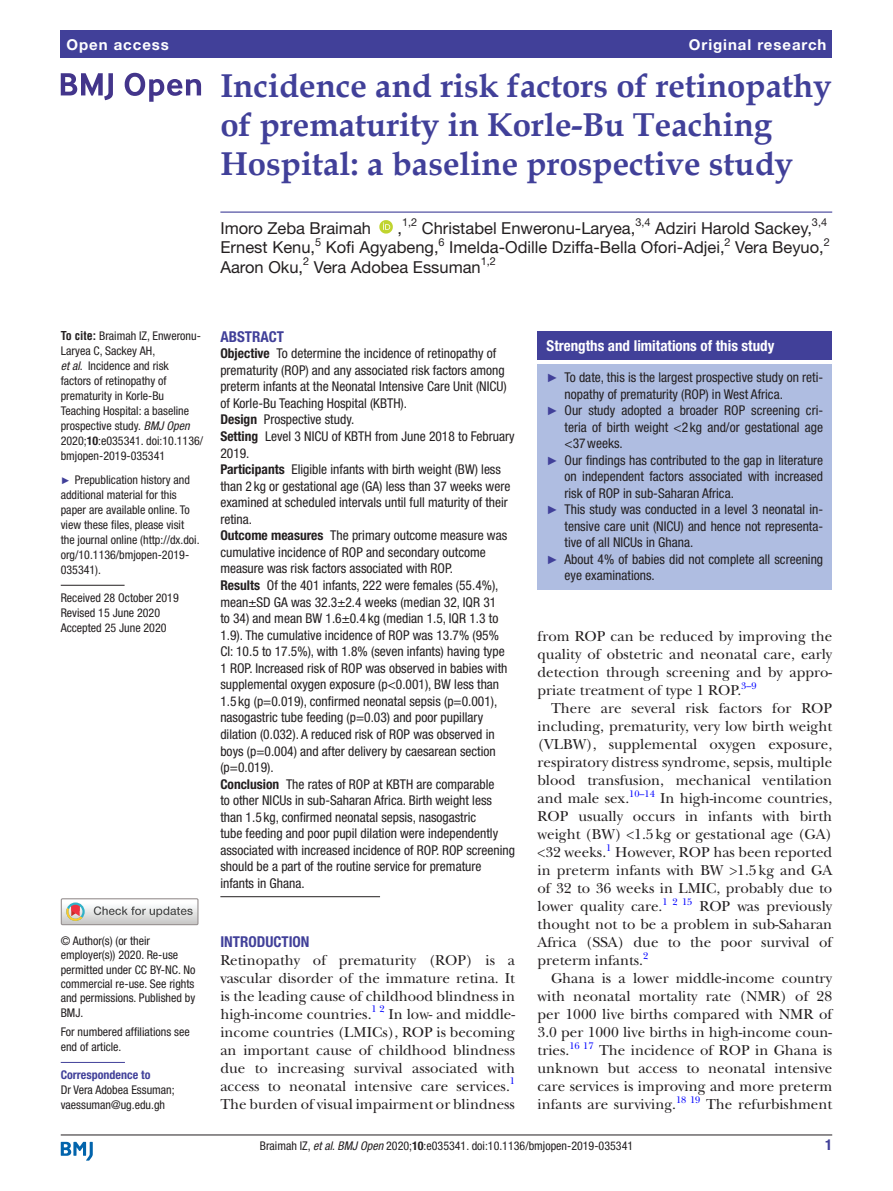
<style>
.page{position:relative;width:893px;height:1191px;background:#fff}
.page>*{position:absolute;margin:0;border:0;box-sizing:border-box;transform-origin:0 0}
.t1{font:700 33px/39px "Book Antiqua";color:#414099}
.t2{font:16.5px "Helvetica Neue LT Std";color:#231f20}
.t3{font:15px/18px "New Baskerville";color:#231f20;text-align:justify}
.t4{font:700 condensed 15px "Helvetica Neue LT Std";color:#fff}
.t5{font:700 15px "Helvetica Neue LT Std";letter-spacing:.065em;color:#fff}
.t6{font:700 condensed 15px "Helvetica Neue LT Std";color:#414099}
.t7{font:condensed 13.5px/16.5px "Helvetica Neue LT Std";color:#231f20}
.t8{font:condensed 12px/15px "Helvetica Neue LT Std";color:#231f20}
.t9{font:700 condensed 12px "Helvetica Neue LT Std";color:#414099}
.t10{font:10.95px "Helvetica Neue LT Std";color:#231f20}
.t11{font:9.9px "New Baskerville";color:#00f}
.s1{font-family:"Helvetica LT Std";font-weight:700}
.s2{font-style:italic}
.s3{font-weight:700}
.s4{font-family:"Arial";font-stretch:normal;font-size:9.75px;color:#414099}
.s5{font-family:"Arial";font-stretch:normal;font-size:12px;color:#414099}
</style>
<div class="page">
<hr style="left:61px;top:1134px;width:771px;height:1px;background:#231f20">
<svg style="left:61px;top:1141px;width:32px;height:19px"></svg>
<div style="left:61px;top:31px;width:771px;height:27px;background:#414099"></div>
<hr style="left:220px;top:211px;width:612px;height:2px;background:#414099">
<svg style="left:379px;top:220px;width:14px;height:14px"></svg>
<hr style="left:61px;top:585px;width:64px;height:1px;background:#231f20">
<hr style="left:61px;top:1062px;width:64px;height:1px;background:#414099">
<svg style="left:61px;top:73px;width:52px;height:27px"></svg>
<svg style="left:125px;top:73px;width:76px;height:29px"></svg>
<div style="left:61px;top:898px;width:138px;height:27px;border:1px solid #969090"></div>
<svg style="left:61px;top:898px;width:137px;height:26px"></svg>
<hr style="left:220px;top:896px;width:160px;height:1px;background:#231f20">
<div style="left:538px;top:331px;width:294px;height:29px;background:#414099"></div>
<div style="left:538px;top:364px;width:294px;height:225px;background:#afbde1"></div>
<p class="t5" style="left:66px;top:35px;width:104px">Open access</p>
<p class="t5" style="left:689px;top:35px;width:139px">Original research</p>
<h1 class="t1" style="left:220px;top:66px;width:613px">Incidence and risk factors of retinopathy of prematurity in Korle-Bu Teaching<br>Hospital: a baseline prospective study</h1>
<p class="t2" style="left:220px;top:218px;width:152px">Imoro Zeba Braimah</p>
<p class="t2" style="left:397px;top:218px;width:6px">,</p>
<p class="t10" style="left:402px;top:216px;width:17px">1,2</p>
<p class="t2" style="left:422px;top:218px;width:215px">Christabel Enweronu-Laryea,</p>
<p class="t10" style="left:635px;top:216px;width:17px">3,4</p>
<p class="t2" style="left:655px;top:218px;width:158px">Adziri Harold Sackey,</p>
<p class="t10" style="left:812px;top:216px;width:17px">3,4</p>
<p class="t2" style="left:220px;top:237px;width:96px">Ernest Kenu,</p>
<p class="t10" style="left:315px;top:235px;width:8px">5</p>
<p class="t2" style="left:326px;top:237px;width:114px">Kofi Agyabeng,</p>
<p class="t10" style="left:439px;top:235px;width:8px">6</p>
<p class="t2" style="left:449px;top:237px;width:277px">Imelda-Odille Dziffa-Bella Ofori-Adjei,</p>
<p class="t10" style="left:725px;top:235px;width:8px">2</p>
<p class="t2" style="left:735px;top:237px;width:90px">Vera Beyuo,</p>
<p class="t10" style="left:824px;top:235px;width:8px">2</p>
<p class="t2" style="left:220px;top:257px;width:84px">Aaron Oku,</p>
<p class="t10" style="left:303px;top:255px;width:8px">2</p>
<p class="t2" style="left:314px;top:257px;width:168px">Vera Adobea Essuman</p>
<p class="t10" style="left:481px;top:255px;width:17px">1,2</p>
<p class="t8" style="left:61px;top:328px;width:144px"><span class="s1">To cite:</span> Braimah IZ, Enweronu-<br>Laryea C, Sackey AH,<br><span class="s2">et al</span>. Incidence and risk<br>factors of retinopathy of prematurity in Korle-Bu<br>Teaching Hospital: a baseline prospective study. <span class="s2">BMJ Open<br></span>2020;<span class="s3">10</span>:e035341. doi:10.1136/ bmjopen-2019-035341</p>
<p class="t8" style="left:61px;top:472px;width:140px"><span class="s4">►</span> Prepublication history and additional material for this paper are available online. To view these files, please visit the journal online (http://dx.doi. org/10.1136/bmjopen-2019-<br>035341).</p>
<p class="t8" style="left:61px;top:590px;width:120px">Received 28 October 2019<br>Revised 15 June 2020<br>Accepted 25 June 2020</p>
<p class="t8" style="left:61px;top:933px;width:136px;line-height:14.4px">© Author(s) (or their employer(s)) 2020. Re-use permitted under CC BY-NC. No commercial re-use. See rights and permissions. Published by<br>BMJ.</p>
<p class="t8" style="left:61px;top:1024px;width:130px">For numbered affiliations see end of article.</p>
<p class="t9" style="left:61px;top:1067px;width:91px">Correspondence to</p>
<p class="t8" style="left:61px;top:1082px;width:115px">Dr Vera Adobea Essuman; vaessuman@ug.edu.gh</p>
<p class="t6" style="left:220px;top:327px;width:65px">ABSTRACT</p>
<p class="t7" style="left:220px;top:345px;width:296px"><span class="s3">Objective</span> To determine the incidence of retinopathy of prematurity (ROP) and any associated risk factors among preterm infants at the Neonatal Intensive Care Unit (NICU) of Korle-Bu Teaching Hospital (KBTH).<br><span class="s3">Design</span> Prospective study.<br><span class="s3">Setting</span> Level 3 NICU of KBTH from June 2018 to February 2019.<br><span class="s3">Participants</span> Eligible infants with birth weight (BW) less than 2 kg or gestational age (GA) less than 37 weeks were examined at scheduled intervals until full maturity of their retina.<br><span class="s3">Outcome measures</span> The primary outcome measure was cumulative incidence of ROP and secondary outcome measure was risk factors associated with ROP.<br><span class="s3">Results</span> Of the 401 infants, 222 were females (55.4%), mean±SD GA was 32.3±2.4 weeks (median 32, IQR 31<br>to 34) and mean BW 1.6±0.4 kg (median 1.5, IQR 1.3 to 1.9). The cumulative incidence of ROP was 13.7% (95% CI: 10.5 to 17.5%), with 1.8% (seven infants) having type<br>1 ROP. Increased risk of ROP was observed in babies with supplemental oxygen exposure (p&lt;0.001), BW less than 1.5 kg (p=0.019), confirmed neonatal sepsis (p=0.001), nasogastric tube feeding (p=0.03) and poor pupillary dilation (0.032). A reduced risk of ROP was observed in boys (p=0.004) and after delivery by caesarean section (p=0.019).<br><span class="s3">Conclusion</span> The rates of ROP at KBTH are comparable<br>to other NICUs in sub-Saharan Africa. Birth weight less than 1.5 kg, confirmed neonatal sepsis, nasogastric<br>tube feeding and poor pupil dilation were independently associated with increased incidence of ROP. ROP screening should be a part of the routine service for premature infants in Ghana.</p>
<p class="t6" style="left:220px;top:932px;width:91px">INTRODUCTION</p>
<p class="t3" style="left:220px;top:951px;width:296px">Retinopathy of prematurity (ROP) is a vascular disorder of the immature retina. It is the leading cause of childhood blindness in high-income countries.<sup>1</sup> <sup>2</sup> In low- and middle&shy;income countries (LMICs), ROP is becoming an important cause of childhood blindness due to increasing survival associated with access to neonatal intensive care services.<sup>1<br></sup>The burden of visual impairment or blindness</p>
<p class="t4" style="left:547px;top:336px;width:229px">Strengths and limitations of this study</p>
<p class="t7" style="left:547px;top:369px;width:278px"><span class="s5">►</span> To date, this is the largest prospective study on reti-</p>
<p class="t7" style="left:565px;top:386px;width:220px">nopathy of prematurity (ROP) in West Africa.</p>
<p class="t7" style="left:547px;top:402px;width:278px"><span class="s5">►</span> Our study adopted a broader ROP screening cri-</p>
<p class="t7" style="left:565px;top:419px;width:260px">teria of birth weight &lt;2 kg and/or gestational age</p>
<p class="t7" style="left:565px;top:435px;width:60px">&lt;37weeks.</p>
<p class="t7" style="left:547px;top:452px;width:278px"><span class="s5">►</span> Our findings has contributed to the gap in literature</p>
<p class="t7" style="left:565px;top:468px;width:260px">on independent factors associated with increased</p>
<p class="t7" style="left:565px;top:485px;width:171px">risk of ROP in sub-Saharan Africa.</p>
<p class="t7" style="left:547px;top:501px;width:278px"><span class="s5">►</span> This study was conducted in a level 3 neonatal in-</p>
<p class="t7" style="left:565px;top:518px;width:260px">tensive care unit (NICU) and hence not representa-</p>
<p class="t7" style="left:565px;top:534px;width:130px">tive of all NICUs in Ghana.</p>
<p class="t7" style="left:547px;top:551px;width:278px"><span class="s5">►</span> About 4% of babies did not complete all screening</p>
<p class="t7" style="left:565px;top:567px;width:92px">eye examinations.</p>
<p class="t3" style="left:538px;top:627px;width:296px">from ROP can be reduced by improving the quality of obstetric and neonatal care, early detection through screening and by appro&shy;priate treatment of type 1 ROP.<sup>3–9</sup></p>
<p class="t3" style="left:538px;top:699px;width:296px;text-indent:14px">There are several risk factors for ROP including, prematurity, very low birth weight (VLBW), supplemental oxygen exposure, respiratory distress syndrome, sepsis, multiple blood transfusion, mechanical ventilation and male sex.</p>
<p class="t11" style="left:629px;top:787px;width:27px">10–14</p>
<p class="t3" style="left:538px;top:789px;width:296px;text-indent:123px">In high-income countries, ROP usually occurs in infants with birth weight (BW) &lt;1.5kg or gestational age (GA) &lt;32 weeks.<sup>1</sup> However, ROP has been reported in preterm infants with BW &gt;1.5kg and GA of 32 to 36 weeks in LMIC, probably due to lower quality care.</p>
<p class="t11" style="left:662px;top:895px;width:31px">1 2 15</p>
<p class="t3" style="left:538px;top:897px;width:296px;text-indent:162px">ROP was previously thought not to be a problem in sub-Saharan Africa (SSA) due to the poor survival of preterm infants.</p>
<p class="t11" style="left:643px;top:949px;width:7px">2</p>
<p class="t3" style="left:538px;top:969px;width:296px;text-indent:14px">Ghana is a lower middle-income country with neonatal mortality rate (NMR) of 28 per 1000 live births compared with NMR of 3.0 per 1000 live births in high-income coun&shy;tries.</p>
<p class="t11" style="left:569px;top:1039px;width:26px">16 17</p>
<p class="t3" style="left:538px;top:1041px;width:296px;text-indent:61px">The incidence of ROP in Ghana is unknown but access to neonatal intensive care services is improving and more preterm infants are surviving.<sup>18</sup> <sup>19</sup> The refurbishment</p>
<p class="t8" style="left:260px;top:1137px;width:375px">Braimah IZ, <span class="s2">et al</span>. <span class="s2">BMJ Open</span> 2020;<span class="s3">10</span>:e035341. doi:10.1136/bmjopen-2019-035341</p>
<p class="t6" style="left:825px;top:1135px;width:9px">1</p>
</div>
